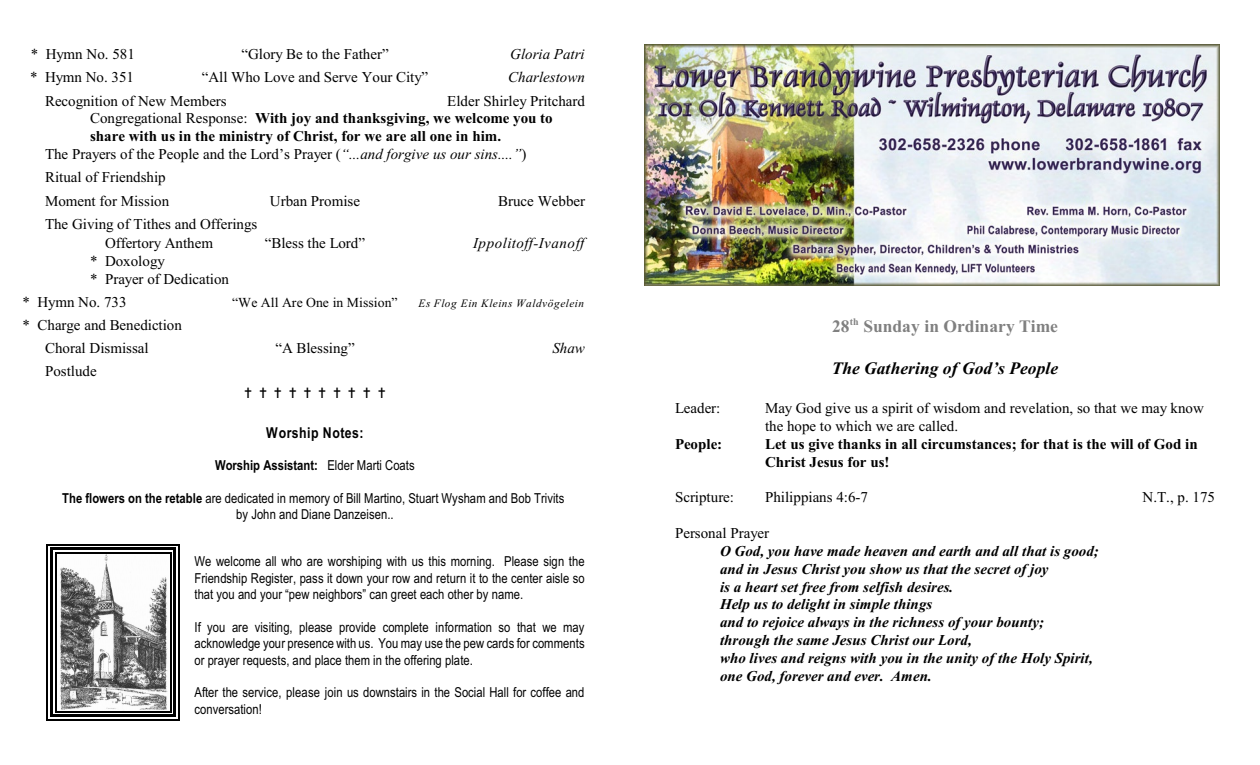
<style>
.page{position:relative;width:1260px;height:765px;background:#fff}
.page>*{position:absolute;margin:0;border:0;box-sizing:border-box;transform-origin:0 0}
.t1{font:italic 700 17.5px "Times New Roman";color:#000}
.t2{font:700 17.5px "Times New Roman";color:#808080}
.t3{font:15px/23.2px "Times New Roman";color:#000}
.t4{font:italic 700 15px/17.9px "Times New Roman";color:#000}
.t5{font:700 15px/17.9px "Times New Roman";color:#000}
.t6{font:italic 15px "Times New Roman";color:#000}
.t7{font:italic 15px "Times New Roman";letter-spacing:.03em;color:#000}
.t8{font:700 15px "Arial Narrow";letter-spacing:.035em;color:#000}
.t9{font:13.75px/16.4px "Arial Narrow";color:#000;text-align:justify}
.t10{font:700 13.75px "Arial Narrow";color:#000}
.t11{font:13.75px "Times New Roman";color:#000}
.t12{font:italic 11.25px "Times New Roman";letter-spacing:.055em;color:#000}
.t13{font:700 10px "Times New Roman";color:#808080}
.s1{font-weight:400}
.s2{font-style:italic}
.s3{font-weight:700}
</style>
<div class="page">
<img style="left:56px;top:553px;width:114px;height:158px">
<hr style="left:55px;top:552px;width:1px;height:160px;background:#000">
<hr style="left:170px;top:552px;width:1px;height:160px;background:#000">
<hr style="left:55px;top:552px;width:116px;height:1px;background:#000">
<hr style="left:55px;top:711px;width:116px;height:1px;background:#000">
<hr style="left:50px;top:548px;width:3px;height:169px;background:#000">
<hr style="left:174px;top:548px;width:2px;height:169px;background:#000">
<hr style="left:50px;top:548px;width:126px;height:2px;background:#000">
<hr style="left:50px;top:715px;width:126px;height:2px;background:#000">
<hr style="left:47px;top:544px;width:1px;height:176px;background:#000">
<hr style="left:178px;top:544px;width:1px;height:176px;background:#000">
<hr style="left:47px;top:544px;width:132px;height:1px;background:#000">
<hr style="left:47px;top:719px;width:132px;height:1px;background:#000">
<img style="left:645px;top:45px;width:574px;height:241px">
<p class="t3" style="left:31px;top:44px;width:106px">* Hymn No. 581</p>
<p class="t3" style="left:241px;top:44px;width:149px">“Glory Be to the Father”</p>
<p class="t6" style="left:510px;top:49px;width:76px">Gloria Patri</p>
<p class="t3" style="left:30px;top:67px;width:106px">* Hymn No. 351</p>
<p class="t3" style="left:202px;top:67px;width:228px">“All Who Love and Serve Your City”</p>
<p class="t6" style="left:508px;top:72px;width:78px">Charlestown</p>
<p class="t3" style="left:45px;top:90px;width:183px">Recognition of New Members</p>
<p class="t3" style="left:447px;top:90px;width:139px">Elder Shirley Pritchard</p>
<p class="t5" style="left:90px;top:111px;width:464px"><span class="s1">Congregational Response:</span> With joy and thanksgiving, we welcome you to</p>
<p class="t5" style="left:90px;top:129px;width:413px">share with us in the ministry of Christ, for we are all one in him.</p>
<p class="t3" style="left:45px;top:144px;width:483px">The Prayers of the People and the Lord’s Prayer (<span class="s2">“...and forgive us our sins....”</span>)</p>
<p class="t3" style="left:45px;top:167px;width:126px">Ritual of Friendship<br>Moment for Mission</p>
<p class="t3" style="left:270px;top:190px;width:92px">Urban Promise</p>
<p class="t3" style="left:498px;top:190px;width:88px">Bruce Webber</p>
<p class="t3" style="left:105px;top:216px;width:154px;line-height:19px;text-indent:-60px">The Giving of Tithes and Offerings<br>Offertory Anthem</p>
<p class="t3" style="left:265px;top:232px;width:102px">“Bless the Lord”</p>
<p class="t7" style="left:473px;top:237px;width:113px">Ippolitoff-Ivanoff</p>
<p class="t3" style="left:90px;top:253px;width:141px;line-height:17.9px">* Doxology<br>* Prayer of Dedication</p>
<p class="t3" style="left:22px;top:292px;width:106px">* Hymn No. 733</p>
<p class="t11" style="left:232px;top:297px;width:167px">“We All Are One in Mission”</p>
<p class="t12" style="left:418px;top:299px;width:167px">Es Flog Ein Kleins Waldvögelein</p>
<p class="t3" style="left:45px;top:315px;width:138px;text-indent:-22px">* Charge and Benediction<br>Choral Dismissal</p>
<p class="t3" style="left:275px;top:338px;width:81px">“A Blessing”</p>
<p class="t6" style="left:552px;top:343px;width:34px">Shaw</p>
<p class="t3" style="left:45px;top:361px;width:53px">Postlude</p>
<p class="t8" style="left:266px;top:427px;width:99px">Worship Notes:</p>
<p class="t10" style="left:215px;top:460px;width:201px">Worship Assistant: <span class="s1">Elder Marti Coats</span></p>
<p class="t9" style="left:62px;top:491px;width:504px;text-align:center"><span class="s3">The flowers on the retable</span> are dedicated in memory of Bill Martino, Stuart Wysham and Bob Trivits by John and Diane Danzeisen..</p>
<p class="t9" style="left:195px;top:555px;width:392px">We welcome all who are worshiping with us this morning. Please sign the Friendship Register, pass it down your row and return it to the center aisle so that you and your “pew neighbors” can greet each other by name.</p>
<p class="t9" style="left:195px;top:620px;width:392px">If you are visiting, please provide complete information so that we may acknowledge your presence with us. You may use the pew cards for comments or prayer requests, and place them in the offering plate.</p>
<p class="t9" style="left:195px;top:685px;width:391px">After the service, please join us downstairs in the Social Hall for coffee and conversation!</p>
<p class="t13" style="left:850px;top:318px;width:10px">th</p>
<p class="t1" style="left:832px;top:362px;width:228px">The Gathering of God’s People</p>
<p class="t2" style="left:832px;top:320px;width:227px">28 Sunday in Ordinary Time</p>
<p class="t3" style="left:675px;top:398px;width:47px">Leader:</p>
<p class="t3" style="left:765px;top:401px;width:440px;line-height:17.9px">May God give us a spirit of wisdom and revelation, so that we may know the hope to which we are called.</p>
<p class="t5" style="left:675px;top:436px;width:49px">People:</p>
<p class="t5" style="left:765px;top:436px;width:434px">Let us give thanks in all circumstances; for that is the will of God in<br>Christ Jesus for us!</p>
<p class="t3" style="left:675px;top:487px;width:61px">Scripture:</p>
<p class="t3" style="left:765px;top:487px;width:105px">Philippians 4:6-7</p>
<p class="t3" style="left:1143px;top:487px;width:74px">N.T., p. 175</p>
<p class="t3" style="left:675px;top:523px;width:96px">Personal Prayer</p>
<p class="t4" style="left:720px;top:544px;width:380px">O God, you have made heaven and earth and all that is good; and in Jesus Christ you show us that the secret of joy<br>is a heart set free from selfish desires.<br>Help us to delight in simple things<br>and to rejoice always in the richness of your bounty;<br>through the same Jesus Christ our Lord,<br>who lives and reigns with you in the unity of the Holy Spirit, one God, forever and ever. Amen.</p>
</div>
